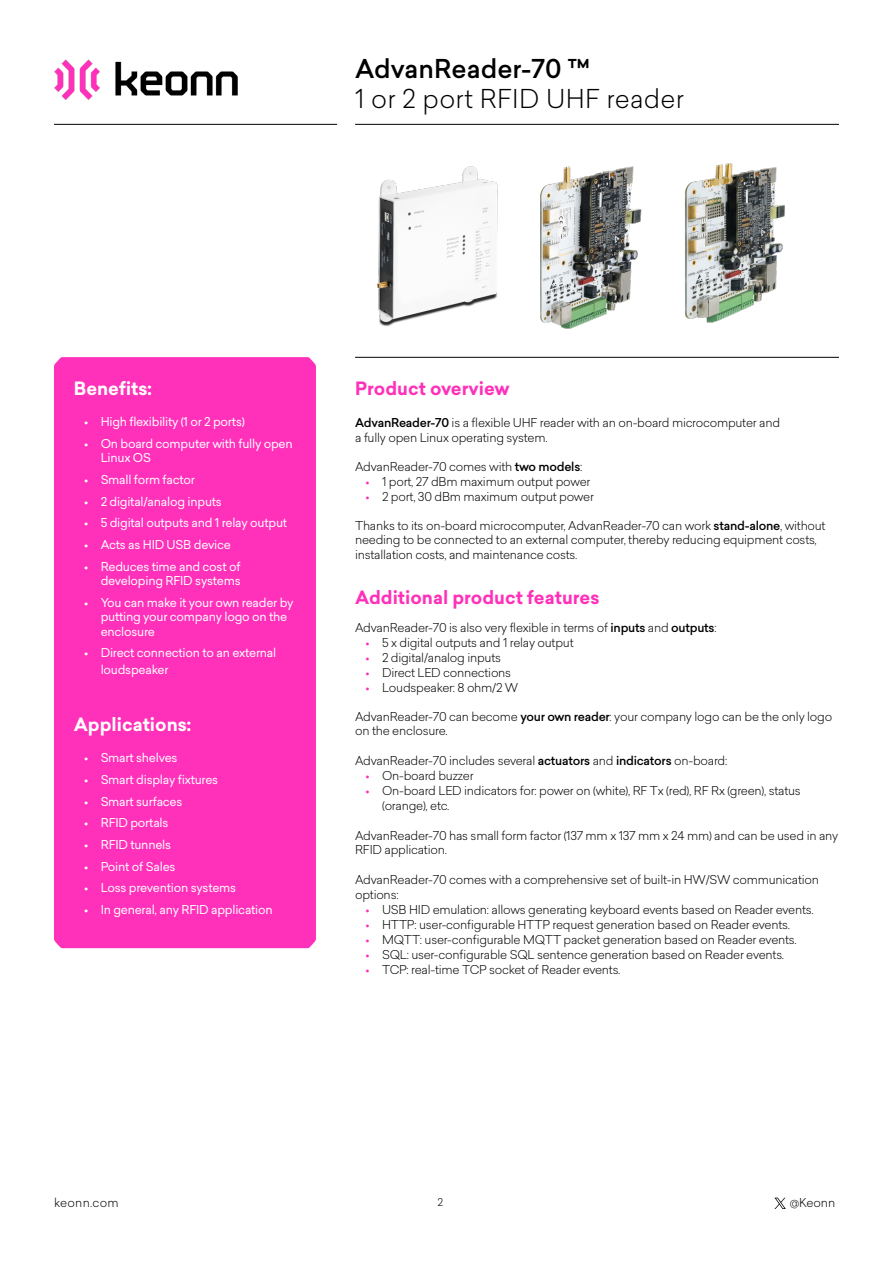
<style>
.page{position:relative;width:893px;height:1263px;background:#fff}
.page>*{position:absolute;margin:0;border:0;box-sizing:border-box;transform-origin:0 0}
.t1{font:300 25.5px "Sailec";letter-spacing:.01em;color:#000}
.t2{font:500 25.5px "Sailec";color:#000}
.t3{font:700 18px "Sailec";color:#ff30b9}
.t4{font:700 18px "Sailec";color:#fff}
.t5{font:300 12px/14.4px "Sailec";letter-spacing:-.02em;color:#000}
.t6{font:12px/14.4px "Sailec";letter-spacing:-.02em;color:#fff}
.t7{font:300 12px "Sailec";letter-spacing:.02em;color:#000}
.t8{font:300 10.5px "Sailec";color:#000}
.s1{font-weight:500}
.s2{color:#ff30b9}
</style>
<div class="page">
<hr style="left:355px;top:124px;width:484px;height:1px;background:#000">
<hr style="left:54px;top:124px;width:283px;height:1px;background:#000">
<img style="left:54px;top:59px;width:184px;height:40px">
<svg style="left:774px;top:1197px;width:12px;height:12px"></svg>
<img style="left:374px;top:166px;width:128px;height:191px">
<img style="left:502px;top:166px;width:148px;height:191px">
<img style="left:668px;top:163px;width:149px;height:194px">
<hr style="left:355px;top:357px;width:484px;height:1px;background:#000">
<div style="left:54px;top:357px;width:262px;height:591px;background:#ff30b9"></div>
<h1 class="t2" style="left:355px;top:51px;width:237px">AdvanReader-70 ™</h1>
<h1 class="t1" style="left:355px;top:81px;width:330px">1 or 2 port RFID UHF reader</h1>
<h2 class="t4" style="left:74px;top:375px;width:80px">Benefits:</h2>
<p class="t6" style="left:84px;top:415px;width:162px">• High flexibility (1 or 2 ports)</p>
<p class="t6" style="left:101px;top:436px;width:194px;text-indent:-16px">• On board computer with fully open<br>Linux OS</p>
<p class="t6" style="left:84px;top:472px;width:112px">• Small form factor</p>
<p class="t6" style="left:84px;top:494px;width:139px">• 2 digital/analog inputs</p>
<p class="t6" style="left:84px;top:516px;width:204px">• 5 digital outputs and 1 relay output</p>
<p class="t6" style="left:84px;top:537px;width:148px">• Acts as HID USB device</p>
<p class="t6" style="left:84px;top:559px;width:158px;text-align:right">• Reduces time and cost of developing RFID systems</p>
<p class="t6" style="left:101px;top:595px;width:194px;text-indent:-16px">• You can make it your own reader by putting your company logo on the enclosure</p>
<p class="t6" style="left:101px;top:644px;width:177px;line-height:17.1px;text-indent:-16px">• Direct connection to an external loudspeaker</p>
<h2 class="t4" style="left:74px;top:711px;width:119px">Applications:</h2>
<p class="t6" style="left:84px;top:751px;width:95px">• Smart shelves</p>
<p class="t6" style="left:84px;top:772px;width:136px">• Smart display fixtures</p>
<p class="t6" style="left:84px;top:794px;width:100px">• Smart surfaces</p>
<p class="t6" style="left:84px;top:816px;width:86px">• RFID portals</p>
<p class="t6" style="left:84px;top:837px;width:88px">• RFID tunnels</p>
<p class="t6" style="left:84px;top:859px;width:93px">• Point of Sales</p>
<p class="t6" style="left:84px;top:881px;width:154px">• Loss prevention systems</p>
<p class="t6" style="left:84px;top:902px;width:190px">• In general, any RFID application</p>
<h2 class="t3" style="left:355px;top:375px;width:156px">Product overview</h2>
<p class="t5" style="left:355px;top:415px;width:426px"><span class="s1">AdvanReader-70</span> is a flexible UHF reader with an on-board microcomputer and a fully open Linux operating system.</p>
<p class="t5" style="left:355px;top:459px;width:229px">AdvanReader-70 comes with <span class="s1">two models</span>:</p>
<p class="t5" style="left:366px;top:474px;width:226px"><span class="s2">•</span> 1 port, 27 dBm maximum output power</p>
<p class="t5" style="left:366px;top:489px;width:230px"><span class="s2">•</span> 2 port, 30 dBm maximum output power</p>
<p class="t5" style="left:355px;top:518px;width:472px">Thanks to its on-board microcomputer, AdvanReader-70 can work <span class="s1">stand-alone</span>, without needing to be connected to an external computer, thereby reducing equipment costs, installation costs, and maintenance costs.</p>
<h2 class="t3" style="left:355px;top:584px;width:246px">Additional product features</h2>
<p class="t5" style="left:355px;top:620px;width:363px">AdvanReader-70 is also very flexible in terms of <span class="s1">inputs</span> and <span class="s1">outputs</span>:</p>
<p class="t5" style="left:366px;top:635px;width:210px"><span class="s2">•</span> 5 x digital outputs and 1 relay output</p>
<p class="t5" style="left:366px;top:650px;width:137px"><span class="s2">•</span> 2 digital/analog inputs</p>
<p class="t5" style="left:366px;top:665px;width:147px"><span class="s2">•</span> Direct LED connections</p>
<p class="t5" style="left:366px;top:680px;width:154px"><span class="s2">•</span> Loudspeaker: 8 ohm/2 W</p>
<p class="t5" style="left:355px;top:709px;width:479px">AdvanReader-70 can become <span class="s1">your own reader</span>: your company logo can be the only logo on the enclosure.</p>
<p class="t5" style="left:355px;top:753px;width:374px">AdvanReader-70 includes several <span class="s1">actuators</span> and <span class="s1">indicators</span> on-board:</p>
<p class="t5" style="left:366px;top:768px;width:109px"><span class="s2">•</span> On-board buzzer</p>
<p class="t5" style="left:382px;top:783px;width:420px;line-height:15px;text-indent:-16px"><span class="s2">•</span> On-board LED indicators for: power on (white), RF Tx (red), RF Rx (green), status (orange), etc.</p>
<p class="t5" style="left:355px;top:828px;width:485px">AdvanReader-70 has small form factor (137 mm x 137 mm x 24 mm) and can be used in any<br>RFID application.</p>
<p class="t5" style="left:355px;top:871px;width:465px;line-height:15px">AdvanReader-70 comes with a comprehensive set of built-in HW/SW communication options:</p>
<p class="t5" style="left:366px;top:902px;width:449px"><span class="s2">•</span> USB HID emulation: allows generating keyboard events based on Reader events.</p>
<p class="t5" style="left:366px;top:917px;width:426px"><span class="s2">•</span> HTTP: user-configurable HTTP request generation based on Reader events.</p>
<p class="t5" style="left:366px;top:932px;width:432px"><span class="s2">•</span> MQTT: user-configurable MQTT packet generation based on Reader events.</p>
<p class="t5" style="left:366px;top:947px;width:420px"><span class="s2">•</span> SQL: user-configurable SQL sentence generation based on Reader events.</p>
<p class="t5" style="left:366px;top:962px;width:256px"><span class="s2">•</span> TCP: real-time TCP socket of Reader events.</p>
<p class="t7" style="left:54px;top:1194px;width:66px">keonn.com</p>
<p class="t8" style="left:438px;top:1195px;width:7px">2</p>
<p class="t5" style="left:790px;top:1195px;width:47px">@Keonn</p>
</div>
